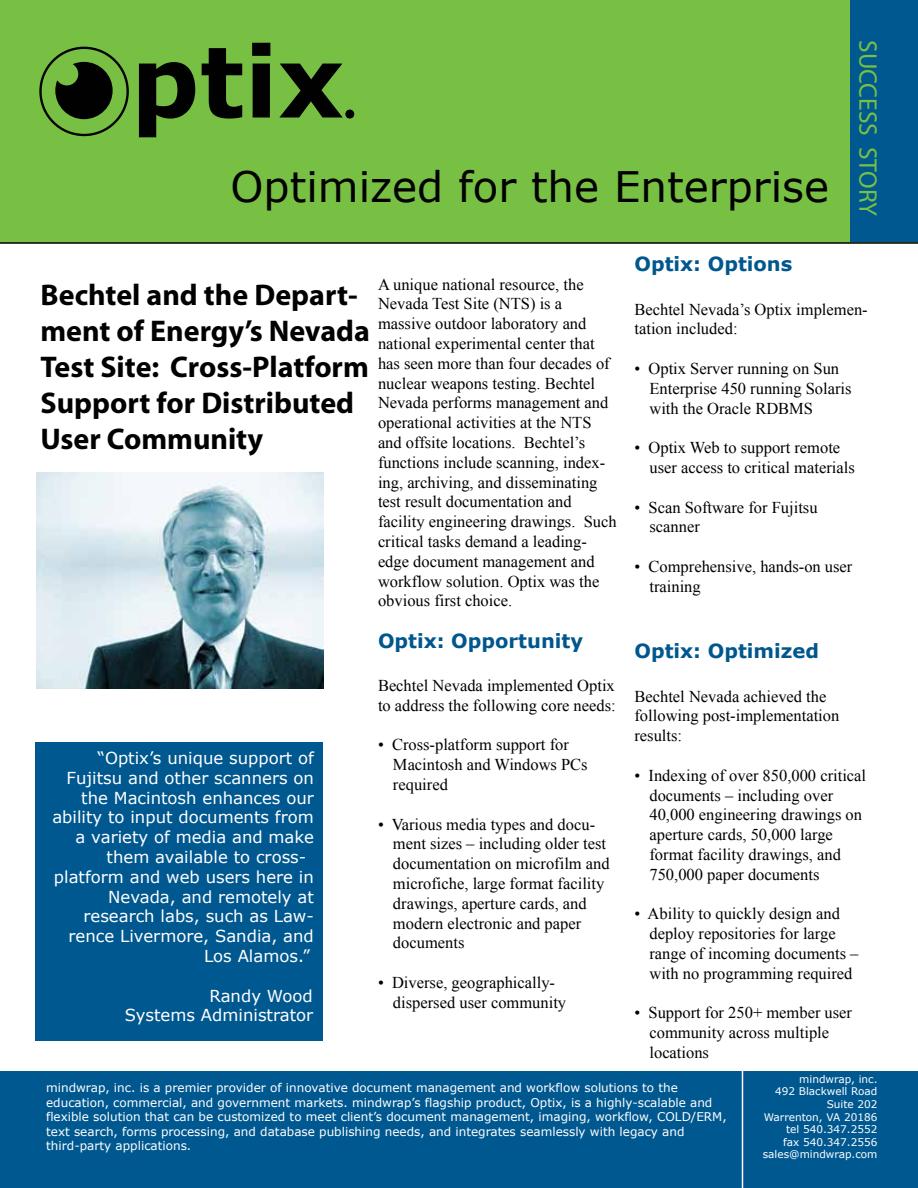
<style>
.page{position:relative;width:918px;height:1188px;background:#fff}
.page>*{position:absolute;margin:0;border:0;box-sizing:border-box;transform-origin:0 0}
.t1{font:700 98.4px "Verdana";color:#010101}
.t2{font:42px "Verdana";color:#010101}
.t3{font:700 30px/36px "Myriad";color:#010101}
.t4{font:25.5px "Myriad";color:#77c043}
.t5{font:700 19.5px "Verdana";color:#00578d}
.t6{font:16.5px/19.8px "Times New Roman";color:#010101}
.t7{font:16.5px/19.8px "Verdana";color:#fff;text-align:right}
.t8{font:12px/14.4px "Verdana";color:#fff}
.t9{font:10.5px/12.6px "Verdana";color:#fff;text-align:right}
</style>
<div class="page">
<div style="left:0;top:0;width:850px;height:242px;background:#77c043"></div>
<div style="left:0;top:1071px;width:918px;height:117px;background:#005890"></div>
<svg style="left:55px;top:62px;width:58px;height:57px;background:#253c15"></svg>
<div style="left:39px;top:47px;width:90px;height:89px;border:2px solid #010101;border-radius:50%"></div>
<svg style="left:345px;top:109px;width:10px;height:10px"></svg>
<div style="left:850px;top:0;width:68px;height:242px;background:#005890"></div>
<div style="left:35px;top:742px;width:288px;height:299px;background:#005890"></div>
<hr style="left:742px;top:1066px;width:1px;height:122px;background:#fff">
<img style="left:36px;top:472px;width:288px;height:216px">
<h1 class="t1" style="left:131px;top:12px;width:215px">ptix</h1>
<h2 class="t2" style="left:231px;top:158px;width:600px">Optimized for the Enterprise</h2>
<h3 class="t4" style="left:881px;top:40px;width:177px;rotate:90deg">SUCCESS STORY</h3>
<h3 class="t3" style="left:40px;top:278px;width:331px">Bechtel and the Depart&shy;ment of Energy’s Nevada<br>Test Site: Cross-Platform<br>Support for Distributed<br>User Community</h3>
<p class="t7" style="left:97px;top:748px;width:218px">“Optix’s unique support of</p>
<p class="t7" style="left:67px;top:768px;width:249px">Fujitsu and other scanners on</p>
<p class="t7" style="left:81px;top:788px;width:234px">the Macintosh enhances our</p>
<p class="t7" style="left:52px;top:807px;width:263px">ability to input documents from</p>
<p class="t7" style="left:76px;top:827px;width:240px">a variety of media and make</p>
<p class="t7" style="left:107px;top:847px;width:201px">them available to cross-</p>
<p class="t7" style="left:54px;top:867px;width:261px">platform and web users here in</p>
<p class="t7" style="left:108px;top:887px;width:207px">Nevada, and remotely at</p>
<p class="t7" style="left:83px;top:906px;width:232px">research labs, such as Law-</p>
<p class="t7" style="left:69px;top:926px;width:247px">rence Livermore, Sandia, and</p>
<p class="t7" style="left:204px;top:946px;width:107px">Los Alamos.”</p>
<p class="t7" style="left:125px;top:986px;width:190px">Randy Wood<br>Systems Administrator</p>
<p class="t6" style="left:378px;top:274px;width:240px">A unique national resource, the<br>Nevada Test Site (NTS) is a massive outdoor laboratory and national experimental center that has seen more than four decades of nuclear weapons testing. Bechtel<br>Nevada performs management and operational activities at the NTS and offsite locations. Bechtel’s functions include scanning, index&shy;ing, archiving, and disseminating test result documentation and facility engineering drawings. Such critical tasks demand a leading&shy;edge document management and workflow solution. Optix was the obvious first choice.</p>
<p class="t5" style="left:378px;top:627px;width:207px">Optix: Opportunity</p>
<p class="t6" style="left:378px;top:675px;width:239px">Bechtel Nevada implemented Optix to address the following core needs:</p>
<p class="t6" style="left:393px;top:735px;width:196px;text-indent:-15px">• Cross-platform support for<br>Macintosh and Windows PCs required</p>
<p class="t6" style="left:393px;top:814px;width:218px;text-indent:-15px">• Various media types and docu&shy;ment sizes – including older test documentation on microfilm and microfiche, large format facility drawings, aperture cards, and modern electronic and paper documents</p>
<p class="t6" style="left:393px;top:972px;width:175px;text-indent:-15px">• Diverse, geographically&shy;dispersed user community</p>
<p class="t5" style="left:634px;top:250px;width:159px">Optix: Options</p>
<p class="t6" style="left:634px;top:299px;width:235px">Bechtel Nevada’s Optix implemen&shy;tation included:</p>
<p class="t6" style="left:649px;top:358px;width:204px;text-indent:-15px">• Optix Server running on Sun<br>Enterprise 450 running Solaris with the Oracle RDBMS</p>
<p class="t6" style="left:649px;top:437px;width:207px;text-indent:-15px">• Optix Web to support remote user access to critical materials</p>
<p class="t6" style="left:649px;top:497px;width:170px;text-indent:-15px">• Scan Software for Fujitsu scanner</p>
<p class="t6" style="left:649px;top:556px;width:204px;text-indent:-15px">• Comprehensive, hands-on user training</p>
<p class="t5" style="left:634px;top:637px;width:186px">Optix: Optimized</p>
<p class="t6" style="left:634px;top:686px;width:206px">Bechtel Nevada achieved the following post-implementation results:</p>
<p class="t6" style="left:649px;top:765px;width:218px;text-indent:-15px">• Indexing of over 850,000 critical documents – including over<br>40,000 engineering drawings on aperture cards, 50,000 large format facility drawings, and<br>750,000 paper documents</p>
<p class="t6" style="left:649px;top:904px;width:210px;text-indent:-15px">• Ability to quickly design and deploy repositories for large range of incoming documents – with no programming required</p>
<p class="t6" style="left:649px;top:1003px;width:204px;text-indent:-15px">• Support for 250+ member user community across multiple locations</p>
<p class="t8" style="left:46px;top:1081px;width:682px">mindwrap, inc. is a premier provider of innovative document management and workflow solutions to the education, commercial, and government markets. mindwrap’s flagship product, Optix, is a highly-scalable and flexible solution that can be customized to meet client’s document management, imaging, workflow, COLD/ERM, text search, forms processing, and database publishing needs, and integrates seamlessly with legacy and third-party applications.</p>
<p class="t9" style="left:763px;top:1072px;width:116px">mindwrap, inc.<br>492 Blackwell Road<br>Suite 202<br>Warrenton, VA 20186 tel 540.347.2552<br>fax 540.347.2556 sales@mindwrap.com</p>
</div>
